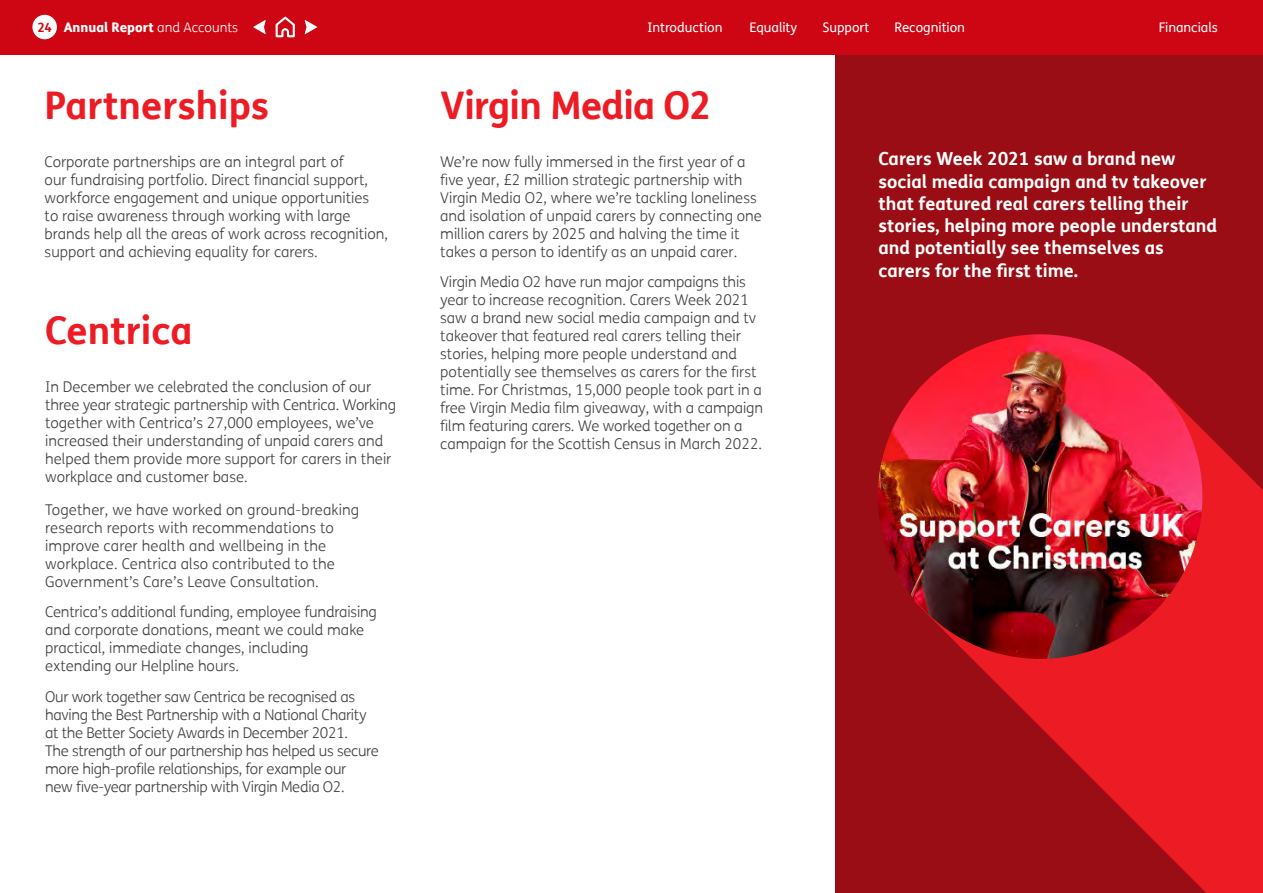
<style>
.page{position:relative;width:1263px;height:893px;background:#fff}
.page>*{position:absolute;margin:0;border:0;box-sizing:border-box;transform-origin:0 0}
.t1{font:700 38.25px "FS Me";color:#ed1c24}
.t2{font:700 38.25px "FS Me";letter-spacing:-.02em;color:#ed1c24}
.t3{font:700 18px/22.2px "FS Me";color:#fff}
.t4{font:300 14.85px/18px "FS Me";color:#404042}
.t5{font:300 14.85px/18px "FS Me";letter-spacing:-.02em;color:#404042}
.t6{font:13.2px "FS Me";color:#fff}
.t7{font:800 13.2px "FS Me";color:#fff}
.s1{font-weight:700;font-size:12.75px;color:#ce0613}
.s2{font-weight:300}
</style>
<div class="page">
<div style="left:835px;top:46px;width:428px;height:847px;background:#9a0d14"></div>
<svg style="left:914px;top:371px;width:349px;height:522px;fill:#ed1c24"></svg>
<img style="left:878px;top:334px;width:324px;height:325px;border-radius:162px">
<div style="left:0;top:0;width:1263px;height:54px;background:#ce0613"></div>
<div style="left:32px;top:15px;width:25px;height:24px;background:#fff;border-radius:50%"></div>
<svg style="left:305px;top:20px;width:12px;height:14px"></svg>
<svg style="left:253px;top:20px;width:13px;height:14px"></svg>
<svg style="left:275px;top:16px;width:20px;height:22px"></svg>
<p class="t7" style="left:37px;top:17px;width:202px"><span class="s1">24</span> Annual Report <span class="s2">and Accounts</span></p>
<p class="t6" style="left:647px;top:18px;width:77px">Introduction</p>
<p class="t6" style="left:749px;top:18px;width:49px">Equality</p>
<p class="t6" style="left:822px;top:18px;width:48px">Support</p>
<p class="t6" style="left:895px;top:18px;width:72px">Recognition</p>
<p class="t6" style="left:1159px;top:18px;width:60px">Financials</p>
<h1 class="t1" style="left:45px;top:76px;width:226px">Partnerships</h1>
<p class="t4" style="left:45px;top:152px;width:345px">Corporate partnerships are an integral part of<br>our fundraising portfolio. Direct financial support, workforce engagement and unique opportunities<br>to raise awareness through working with large brands help all the areas of work across recognition, support and achieving equality for carers.</p>
<h1 class="t1" style="left:45px;top:301px;width:149px">Centrica</h1>
<p class="t4" style="left:45px;top:377px;width:352px">In December we celebrated the conclusion of our three year strategic partnership with Centrica. Working together with Centrica’s 27,000 employees, we’ve increased their understanding of unpaid carers and helped them provide more support for carers in their workplace and customer base.</p>
<p class="t4" style="left:45px;top:501px;width:316px">Together, we have worked on ground-breaking research reports with recommendations to improve carer health and wellbeing in the workplace. Centrica also contributed to the Government’s Care’s Leave Consultation.</p>
<p class="t4" style="left:45px;top:603px;width:333px">Centrica’s additional funding, employee fundraising and corporate donations, meant we could make practical, immediate changes, including extending our Helpline hours.</p>
<p class="t5" style="left:45px;top:687px;width:335px">Our work together saw Centrica be recognised as having the Best Partnership with a National Charity at the Better Society Awards in December 2021.<br>The strength of our partnership has helped us secure more high-profile relationships, for example our<br>new five-year partnership with Virgin Media O2.</p>
<h1 class="t2" style="left:440px;top:76px;width:273px">Virgin Media O2</h1>
<p class="t4" style="left:440px;top:152px;width:323px">We’re now fully immersed in the first year of a five year, £2 million strategic partnership with Virgin Media O2, where we’re tackling loneliness and isolation of unpaid carers by connecting one million carers by 2025 and halving the time it takes a person to identify as an unpaid carer.</p>
<p class="t4" style="left:440px;top:273px;width:324px">Virgin Media O2 have run major campaigns this year to increase recognition. Carers Week 2021 saw a brand new social media campaign and tv takeover that featured real carers telling their stories, helping more people understand and potentially see themselves as carers for the first time. For Christmas, 15,000 people took part in a free Virgin Media film giveaway, with a campaign film featuring carers. We worked together on a campaign for the Scottish Census in March 2022.</p>
<p class="t3" style="left:878px;top:147px;width:340px">Carers Week 2021 saw a brand new social media campaign and tv takeover that featured real carers telling their stories, helping more people understand and potentially see themselves as carers for the first time.</p>
</div>
